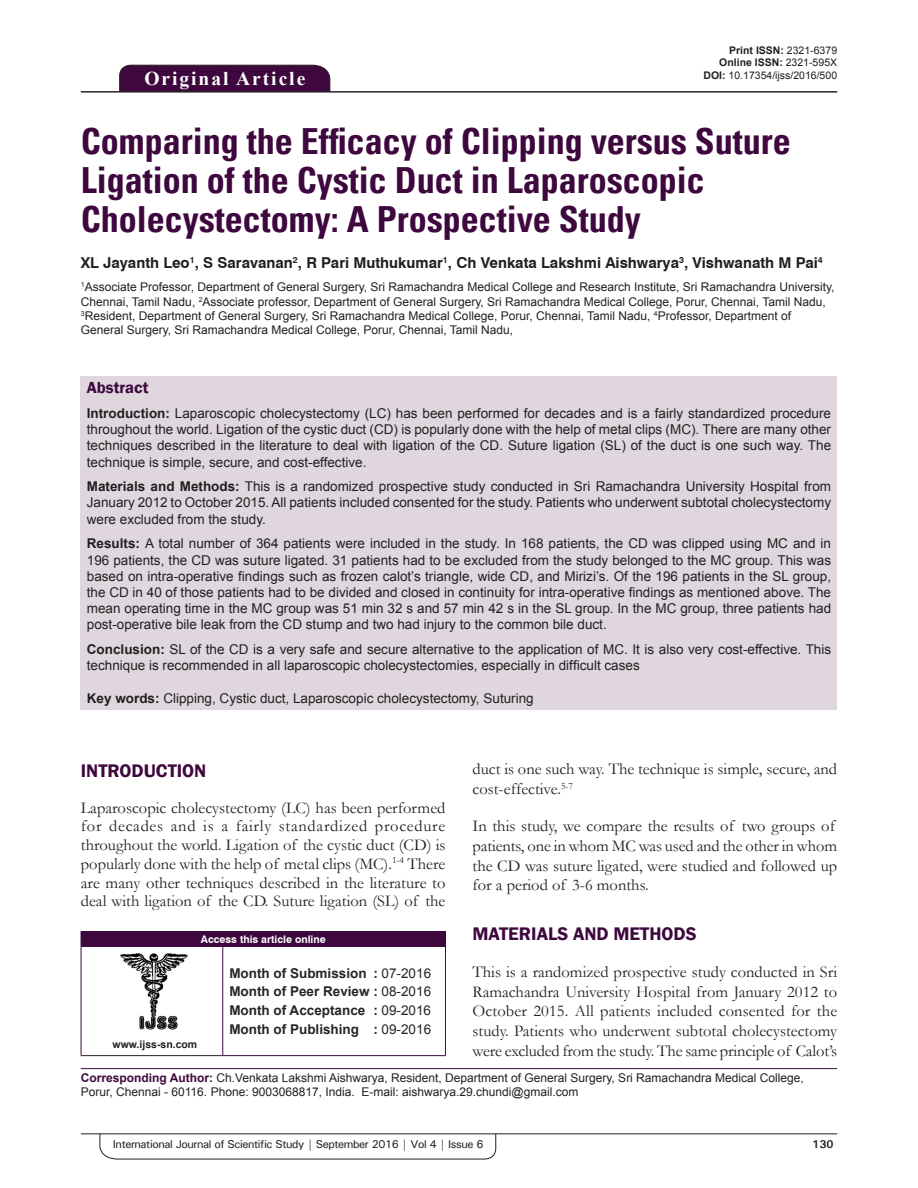
<style>
.page{position:relative;width:918px;height:1188px;background:#fff}
.page>*{position:absolute;margin:0;border:0;box-sizing:border-box;transform-origin:0 0}
.AT{font:700 condensed 36px/39px "Univers";color:#3e083e}
.AH{font:700 19.5px "Times New Roman";letter-spacing:.1em;color:#fff}
.t1{font:600 18.75px "Franklin Gothic";color:#3e083e}
.TX{font:16.5px/19.8px "Garamond";color:#231f20}
.ABSH{font:600 16.5px "Franklin Gothic";color:#3e083e}
.AU{font:700 15px "Swiss 721 BT";color:#231f20}
.ABS{font:13.5px/16.2px "Arial";color:#231f20;text-align:justify}
.HIS{font:700 13.5px/18.8px "Arial";color:#282526;text-align:justify}
.KWD{font:13.5px "Arial";color:#231f20}
.AFF{font:12px/14.4px "Arial";color:#231f20}
.ADD{font:12px/14.4px "Arial";color:#231f20}
.t2{font:500 11.25px "Univers";letter-spacing:-.035em;color:#231f20}
.t3{font:700 11.25px "Univers";color:#231f20}
.DOI{font:700 10.5px "Arial";color:#231f20}
.DOI-2{font:10.5px "Arial";color:#231f20}
.AAO{font:700 10.5px "Swiss 721 BT";color:#fff}
.Web{font:700 10.5px "Arial";color:#231f20}
.s1{font-weight:400}
.s2{font-weight:700}
.s3{font-weight:700;color:#3e083e}
</style>
<div class="page">
<hr style="left:81px;top:1134px;width:756px;height:1px;background:#231f20">
<svg style="left:100px;top:1133px;width:396px;height:26px"></svg>
<div style="left:119px;top:65px;width:211px;height:26px;background:#3e083e"></div>
<hr style="left:81px;top:91px;width:756px;height:1px;background:#231f20">
<div style="left:81px;top:376px;width:756px;height:333px;background:#e0d7de"></div>
<img style="left:120px;top:953px;width:68px;height:76px">
<div style="left:81px;top:931px;width:364px;height:15px;background:#3e083e"></div>
<svg style="left:445px;top:931px;width:1px;height:15px"></svg>
<hr style="left:81px;top:946px;width:142px;height:1px;background:#3e083e">
<hr style="left:81px;top:947px;width:1px;height:108px;background:#3e083e">
<hr style="left:81px;top:1055px;width:142px;height:1px;background:#231f20">
<hr style="left:223px;top:946px;width:223px;height:1px;background:#3e083e">
<hr style="left:223px;top:947px;width:1px;height:108px;background:#3e083e">
<hr style="left:445px;top:947px;width:1px;height:108px;background:#3e083e">
<hr style="left:223px;top:1055px;width:223px;height:1px;background:#3e083e">
<hr style="left:81px;top:1068px;width:756px;height:1px;background:#3e083e">
<p class="AH" style="left:144px;top:64px;width:162px">Original Article</p>
<p class="DOI" style="left:729px;top:42px;width:109px">Print ISSN: <span class="s1">2321-6379</span></p>
<p class="DOI" style="left:719px;top:55px;width:119px">Online ISSN: <span class="s1">2321-595X</span></p>
<p class="DOI-2" style="left:704px;top:68px;width:135px"><span class="s2">DOI:</span> 10.17354/ijss/2016/500</p>
<p class="AT" style="left:81px;top:122px;width:711px">Comparing the Efficacy of Clipping versus Suture<br>Ligation of the Cystic Duct in Laparoscopic<br>Cholecystectomy: A Prospective Study</p>
<p class="AU" style="left:81px;top:254px;width:744px">XL Jayanth Leo<sup>1</sup>, S Saravanan<sup>2</sup>, R Pari Muthukumar<sup>1</sup>, Ch Venkata Lakshmi Aishwarya<sup>3</sup>, Vishwanath M Pai<sup>4</sup></p>
<p class="AFF" style="left:81px;top:280px;width:755px"><sup>1</sup>Associate Professor, Department of General Surgery, Sri Ramachandra Medical College and Research Institute, Sri Ramachandra University, Chennai, Tamil Nadu, <sup>2</sup>Associate professor, Department of General Surgery, Sri Ramachandra Medical College, Porur, Chennai, Tamil Nadu, <sup>3</sup>Resident, Department of General Surgery, Sri Ramachandra Medical College, Porur, Chennai, Tamil Nadu, <sup>4</sup>Professor, Department of General Surgery, Sri Ramachandra Medical College, Porur, Chennai, Tamil Nadu,</p>
<p class="ABSH" style="left:87px;top:378px;width:63px">Abstract</p>
<p class="ABS" style="left:87px;top:405px;width:746px"><span class="s2">Introduction:</span> Laparoscopic cholecystectomy (LC) has been performed for decades and is a fairly standardized procedure throughout the world. Ligation of the cystic duct (CD) is popularly done with the help of metal clips (MC). There are many other techniques described in the literature to deal with ligation of the CD. Suture ligation (SL) of the duct is one such way. The technique is simple, secure, and cost-effective.</p>
<p class="ABS" style="left:87px;top:479px;width:746px"><span class="s2">Materials and Methods:</span> This is a randomized prospective study conducted in Sri Ramachandra University Hospital from January 2012 to October 2015. All patients included consented for the study. Patients who underwent subtotal cholecystectomy were excluded from the study.</p>
<p class="ABS" style="left:87px;top:536px;width:746px"><span class="s2">Results:</span> A total number of 364 patients were included in the study. In 168 patients, the CD was clipped using MC and in 196 patients, the CD was suture ligated. 31 patients had to be excluded from the study belonged to the MC group. This was based on intra-operative findings such as frozen calot’s triangle, wide CD, and Mirizi’s. Of the 196 patients in the SL group, the CD in 40 of those patients had to be divided and closed in continuity for intra-operative findings as mentioned above. The mean operating time in the MC group was 51 min 32 s and 57 min 42 s in the SL group. In the MC group, three patients had post-operative bile leak from the CD stump and two had injury to the common bile duct.</p>
<p class="ABS" style="left:87px;top:641px;width:746px"><span class="s2">Conclusion:</span> SL of the CD is a very safe and secure alternative to the application of MC. It is also very cost-effective. This technique is recommended in all laparoscopic cholecystectomies, especially in difficult cases</p>
<p class="KWD" style="left:87px;top:690px;width:448px"><span class="s2">Key words:</span> Clipping, Cystic duct, Laparoscopic cholecystectomy, Suturing</p>
<p class="TX" style="left:473px;top:759px;width:366px">duct is one such way. The technique is simple, secure, and cost-effective.<sup>5-7</sup></p>
<p class="TX" style="left:473px;top:816px;width:366px">In this study, we compare the results of two groups of patients, one in whom MC was used and the other in whom the CD was suture ligated, were studied and followed up for a period of 3-6 months.</p>
<h1 class="t1" style="left:473px;top:922px;width:226px">MATERIALS AND METHODS</h1>
<p class="TX" style="left:473px;top:961px;width:366px;text-align:justify">This is a randomized prospective study conducted in Sri Ramachandra University Hospital from January 2012 to October 2015. All patients included consented for the study. Patients who underwent subtotal cholecystectomy were excluded from the study. The same principle of Calot’s</p>
<h1 class="t1" style="left:81px;top:759px;width:127px">INTRODUCTION</h1>
<p class="TX" style="left:81px;top:798px;width:366px;line-height:18.8px;text-align:justify">Laparoscopic cholecystectomy (LC) has been performed for decades and is a fairly standardized procedure throughout the world. Ligation of the cystic duct (CD) is popularly done with the help of metal clips (MC).<sup>1-4</sup> There are many other techniques described in the literature to deal with ligation of the CD. Suture ligation (SL) of the</p>
<p class="AAO" style="left:201px;top:933px;width:126px">Access this article online</p>
<p class="HIS" style="left:229px;top:964px;width:203px">Month of Submission : <span class="s1">07-2016<br></span>Month of Peer Review : <span class="s1">08-2016<br></span>Month of Acceptance : <span class="s1">09-2016<br></span>Month of Publishing : <span class="s1">09-2016</span></p>
<p class="ADD" style="left:81px;top:1070px;width:724px"><span class="s3">Corresponding Author:</span> Ch.Venkata Lakshmi Aishwarya, Resident, Department of General Surgery, Sri Ramachandra Medical College,<br>Porur, Chennai - 60116. Phone: 9003068817, India. E-mail: aishwarya.29.chundi@gmail.com</p>
<p class="Web" style="left:113px;top:1037px;width:86px">www.ijss-sn.com</p>
<p class="t2" style="left:113px;top:1137px;width:372px">International Journal of Scientific Study | September 2016 | Vol 4 | Issue 6</p>
<p class="t3" style="left:812px;top:1137px;width:23px">130</p>
</div>
